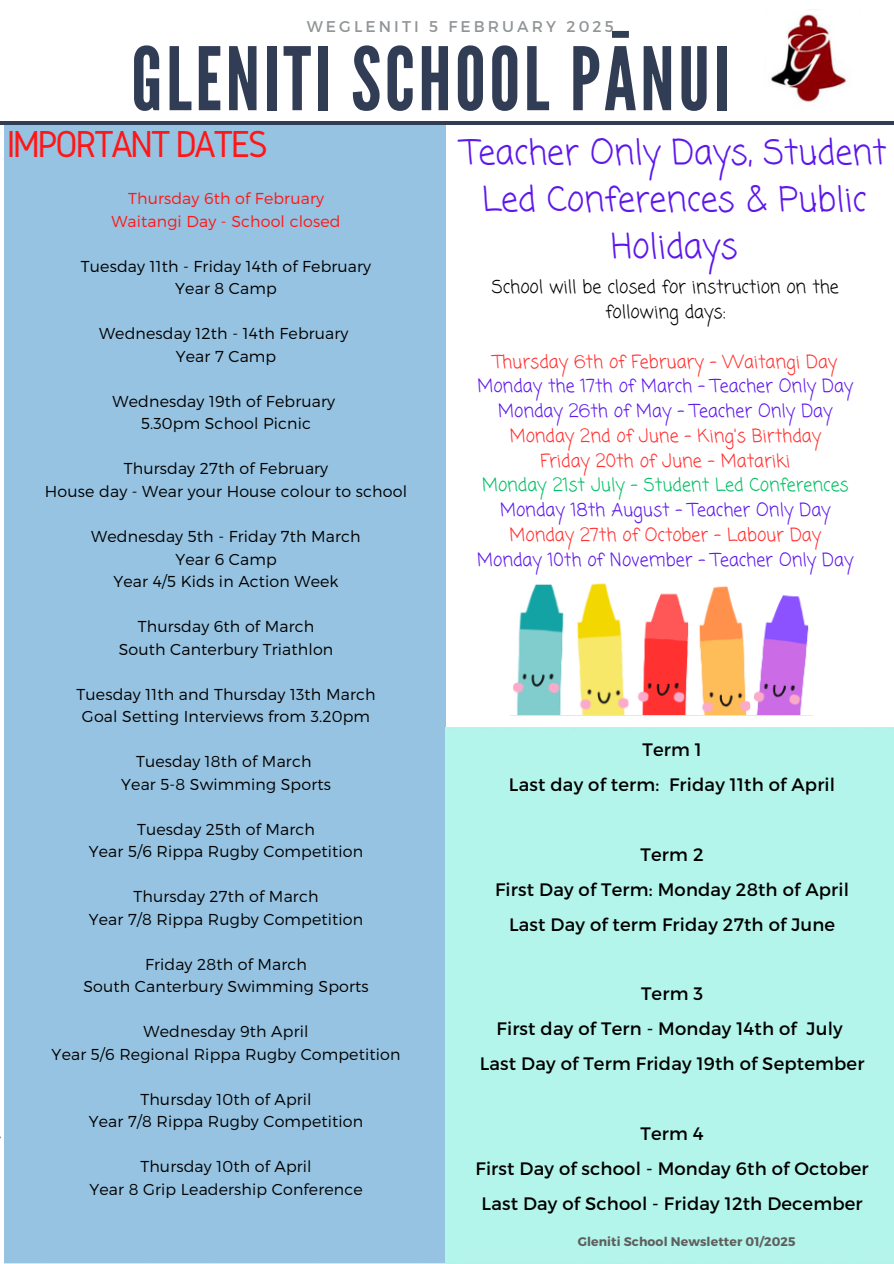
<style>
.page{position:relative;width:894px;height:1264px;background:#fff}
.page>*{position:absolute;margin:0;border:0;box-sizing:border-box;transform-origin:0 0}
.t1{font:87.15px "League Gothic";letter-spacing:.04em;color:#313c55}
.t2{font:39px "Gidole";letter-spacing:-.07em;color:#ff1616}
.t3{font:34.05px/47.2px "Coming Soon";color:#5e17eb;text-align:center}
.t4{font:18px/24.8px "Coming Soon";color:#5e17eb;text-align:center}
.t5{font:18px/34.8px "Montserrat";letter-spacing:.01em;color:#000;text-align:center}
.t6{font:18px/24.8px "Coming Soon";color:#000;text-align:center}
.t7{font:300 15.75px/22.5px "Montserrat";letter-spacing:.01em;color:#000;text-align:center}
.t8{font:300 15.75px/22.5px "Montserrat";letter-spacing:.01em;color:#ff1616;text-align:center}
.t9{font:15.6px "Montserrat";letter-spacing:.2em;color:#919597}
.t10{font:700 12.45px "Montserrat";letter-spacing:.01em;color:#5f5f5f}
.s1{color:#ff3131}
.s2{color:#00bf63}
</style>
<div class="page">
<hr style="left:0;top:122px;width:893px;height:3px;background:#313c55">
<img style="left:771px;top:14px;width:77px;height:88px">
<svg style="left:0;top:1129px;width:5px;height:43px"></svg>
<img style="left:513px;top:583px;width:296px;height:132px">
<p class="t9" style="left:306px;top:16px;width:308px">WEGLENITI 5 FEBRUARY 2025</p>
<h2 class="t1" style="left:131px;top:29px;width:600px">GLENITI SCHOOL PĀNUI</h2>
<h4 class="t2" style="left:7px;top:123px;width:262px">IMPORTANT DATES</h4>
<h6 class="t8" style="left:111px;top:187px;width:231px">Thursday 6th of February<br>Waitangi Day - School closed</h6>
<h6 class="t7" style="left:81px;top:254px;width:292px">Tuesday 11th - Friday 14th of February<br>Year 8 Camp</h6>
<h6 class="t7" style="left:99px;top:322px;width:251px">Wednesday 12th - 14th February<br>Year 7 Camp</h6>
<h6 class="t7" style="left:112px;top:389px;width:224px">Wednesday 19th of February<br>5.30pm School Picnic</h6>
<h6 class="t7" style="left:45px;top:457px;width:363px">Thursday 27th of February<br>House day - Wear your House colour to school</h6>
<h6 class="t7" style="left:91px;top:524px;width:271px">Wednesday 5th - Friday 7th March<br>Year 6 Camp<br>Year 4/5 Kids in Action Week</h6>
<h6 class="t7" style="left:119px;top:614px;width:216px">Thursday 6th of March<br>South Canterbury Triathlon</h6>
<h6 class="t7" style="left:76px;top:682px;width:300px">Tuesday 11th and Thursday 13th March<br>Goal Setting Interviews from 3.20pm</h6>
<h6 class="t7" style="left:121px;top:749px;width:211px">Tuesday 18th of March<br>Year 5-8 Swimming Sports</h6>
<h6 class="t7" style="left:89px;top:817px;width:276px">Tuesday 25th of March<br>Year 5/6 Rippa Rugby Competition</h6>
<h6 class="t7" style="left:89px;top:884px;width:276px">Thursday 27th of March<br>Year 7/8 Rippa Rugby Competition</h6>
<h6 class="t7" style="left:83px;top:952px;width:286px">Friday 28th of March<br>South Canterbury Swimming Sports</h6>
<h6 class="t7" style="left:52px;top:1019px;width:350px">Wednesday 9th April<br>Year 5/6 Regional Rippa Rugby Competition</h6>
<h6 class="t7" style="left:89px;top:1087px;width:276px">Thursday 10th of April<br>Year 7/8 Rippa Rugby Competition</h6>
<h3 class="t7" style="left:89px;top:1154px;width:274px">Thursday 10th of April<br>Year 8 Grip Leadership Conference</h3>
<h6 class="t3" style="left:462px;top:131px;width:425px">Teacher Only Days, Student<br>Led Conferences &amp; Public<br>Holidays</h6>
<p class="t6" style="left:491px;top:276px;width:348px">School will be closed for instruction on the following days:</p>
<h5 class="t4" style="left:477px;top:350px;width:377px"><span class="s1">Thursday 6th of February - Waitangi Day </span>Monday the 17th of March - Teacher Only Day Monday 26th of May - Teacher Only Day <span class="s1">Monday 2nd of June - King's Birthday<br>Friday 20th of June - Matariki<br></span><span class="s2">Monday 21st July - Student Led Conferences </span>Monday 18th August - Teacher Only Day <span class="s1">Monday 27th of October - Labour Day </span>Monday 10th of November - Teacher Only Day</h5>
<h4 class="t5" style="left:509px;top:731px;width:328px">Term 1<br>Last day of term: Friday 11th of April</h4>
<p class="t5" style="left:495px;top:836px;width:355px">Term 2<br>First Day of Term: Monday 28th of April<br>Last Day of term Friday 27th of June</p>
<p class="t5" style="left:479px;top:975px;width:386px">Term 3<br>First day of Tern - Monday 14th of July<br>Last Day of Term Friday 19th of September</p>
<p class="t5" style="left:475px;top:1115px;width:394px">Term 4<br>First Day of school - Monday 6th of October<br>Last Day of School - Friday 12th December</p>
<h1 class="t10" style="left:577px;top:1233px;width:219px">Gleniti School Newsletter 01/2025</h1>
</div>
